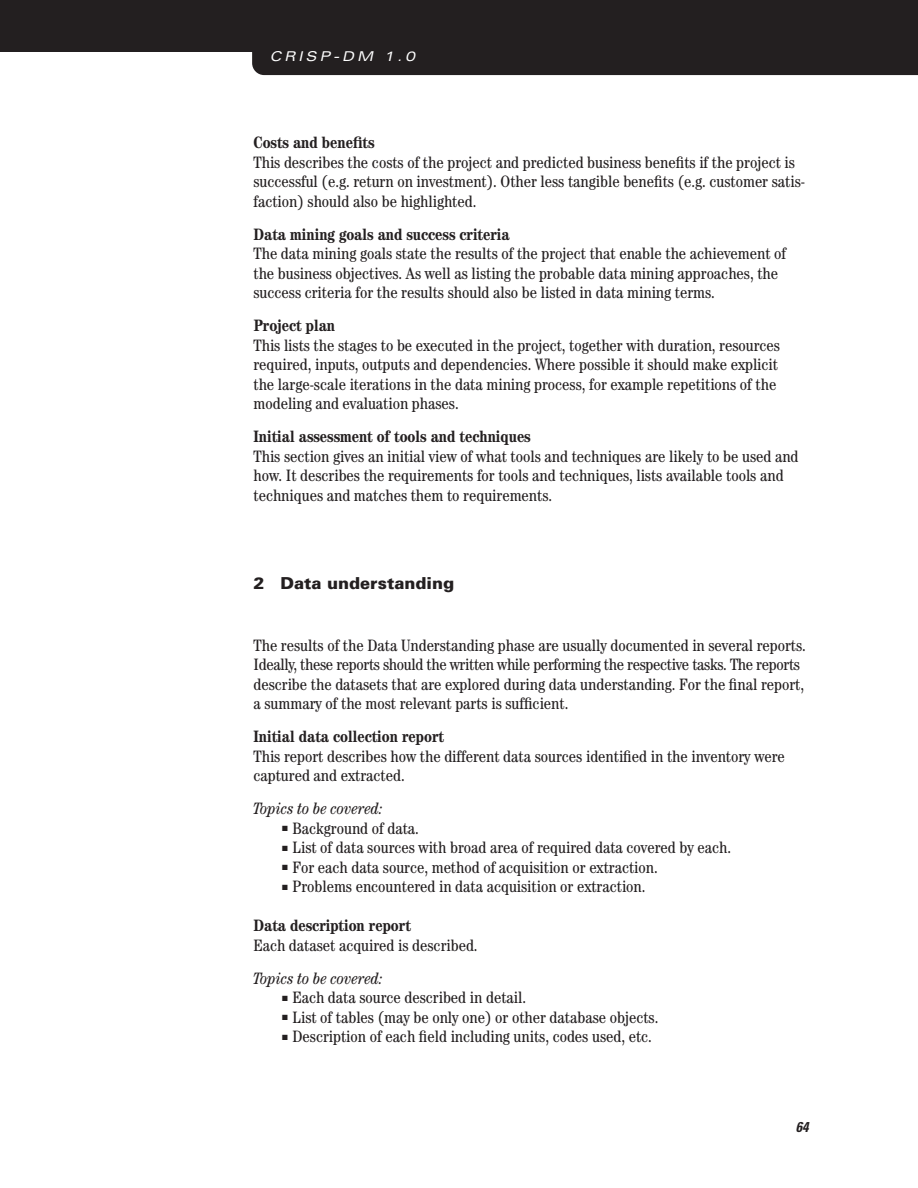
<style>
.page{position:relative;width:918px;height:1188px;background:#fff}
.page>*{position:absolute;margin:0;border:0;box-sizing:border-box;transform-origin:0 0}
.t1{font:condensed 16.5px/19.5px "Century";color:#231f20}
.t2{font:700 condensed 16.5px "Century";color:#231f20}
.t3{font:italic condensed 16.5px "Century";color:#231f20}
.t4{font:900 16.5px "Univers";color:#231f20}
.t5{font:italic 700 condensed 14.25px "Univers";color:#231f20}
.t6{font:italic expanded 13.5px "Univers";color:#fff}
</style>
<div class="page">
<div style="left:0;top:0;width:918px;height:52px;background:#231f20"></div>
<div style="left:252px;top:52px;width:666px;height:23px;background:#231f20"></div>
<p class="t6" style="left:269px;top:52px;width:150px">CRISP-DM 1.0</p>
<p class="t2" style="left:254px;top:137px;width:122px">Costs and benefits</p>
<p class="t1" style="left:254px;top:154px;width:553px">This describes the costs of the project and predicted business benefits if the project is successful (e.g. return on investment). Other less tangible benefits (e.g. customer satis&shy;faction) should also be highlighted.</p>
<p class="t2" style="left:254px;top:228px;width:258px">Data mining goals and success criteria</p>
<p class="t1" style="left:254px;top:245px;width:534px">The data mining goals state the results of the project that enable the achievement of the business objectives. As well as listing the probable data mining approaches, the success criteria for the results should also be listed in data mining terms.</p>
<p class="t2" style="left:254px;top:320px;width:83px">Project plan</p>
<p class="t1" style="left:254px;top:337px;width:528px">This lists the stages to be executed in the project, together with duration, resources required, inputs, outputs and dependencies. Where possible it should make explicit the large-scale iterations in the data mining process, for example repetitions of the modeling and evaluation phases.</p>
<p class="t2" style="left:254px;top:431px;width:279px">Initial assessment of tools and techniques</p>
<p class="t1" style="left:254px;top:448px;width:547px">This section gives an initial view of what tools and techniques are likely to be used and how. It describes the requirements for tools and techniques, lists available tools and techniques and matches them to requirements.</p>
<p class="t4" style="left:254px;top:577px;width:202px">2 Data understanding</p>
<p class="t1" style="left:254px;top:637px;width:554px">The results of the Data Understanding phase are usually documented in several reports.<br>Ideally, these reports should the written while performing the respective tasks. The reports describe the datasets that are explored during data understanding. For the final report, a summary of the most relevant parts is sufficient.</p>
<p class="t2" style="left:254px;top:731px;width:192px">Initial data collection report</p>
<p class="t1" style="left:254px;top:748px;width:533px">This report describes how the different data sources identified in the inventory were captured and extracted.</p>
<p class="t3" style="left:254px;top:803px;width:131px">Topics to be covered:</p>
<p class="t1" style="left:282px;top:820px;width:138px">■ Background of data.</p>
<p class="t1" style="left:282px;top:839px;width:450px">■ List of data sources with broad area of required data covered by each.</p>
<p class="t1" style="left:282px;top:859px;width:377px">■ For each data source, method of acquisition or extraction.</p>
<p class="t1" style="left:282px;top:878px;width:365px">■ Problems encountered in data acquisition or extraction.</p>
<p class="t2" style="left:254px;top:920px;width:159px">Data description report</p>
<p class="t1" style="left:254px;top:937px;width:226px">Each dataset acquired is described.</p>
<p class="t3" style="left:254px;top:972px;width:131px">Topics to be covered:</p>
<p class="t1" style="left:282px;top:989px;width:246px">■ Each data source described in detail.</p>
<p class="t1" style="left:282px;top:1009px;width:378px">■ List of tables (may be only one) or other database objects.</p>
<p class="t1" style="left:282px;top:1028px;width:371px">■ Description of each field including units, codes used, etc.</p>
<p class="t5" style="left:796px;top:1122px;width:17px">64</p>
</div>
